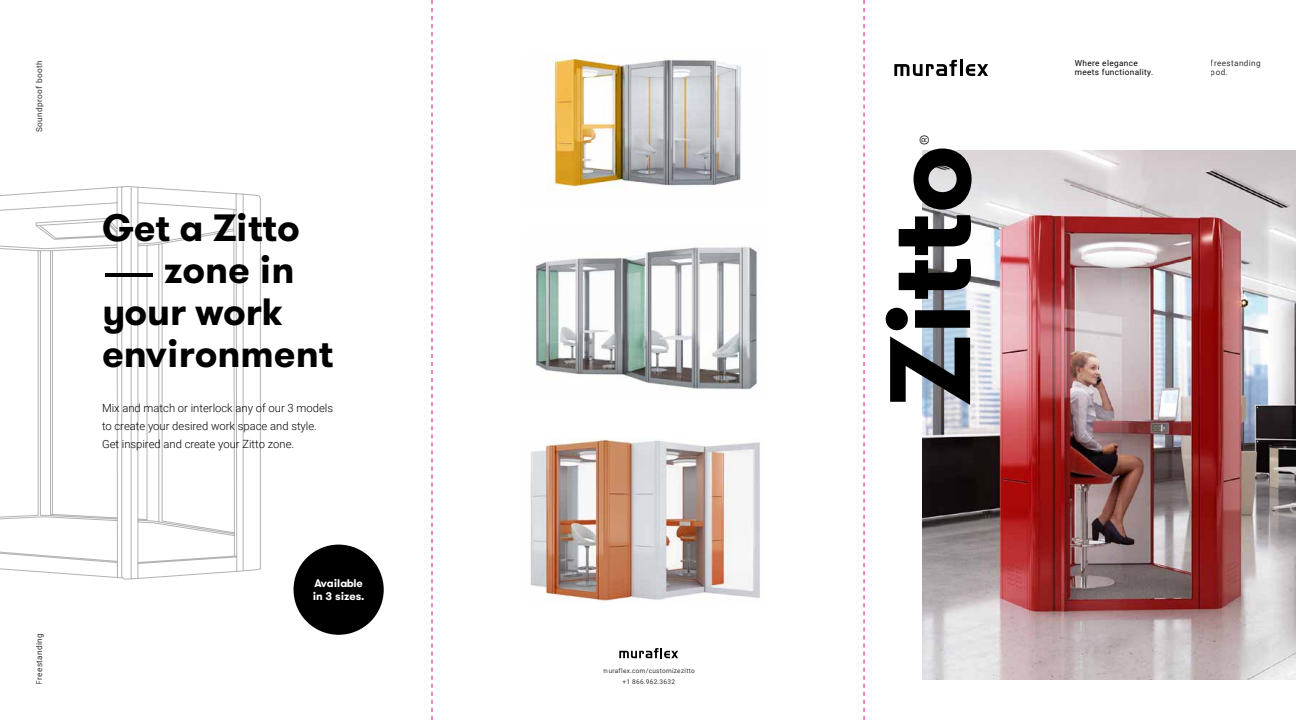
<style>
.page{position:relative;width:1296px;height:720px;background:#fff}
.page>*{position:absolute;margin:0;border:0;box-sizing:border-box;transform-origin:0 0}
.t1{font:700 114.2px "GT Walsheim";color:#000}
.t2{font:700 38px "GT Walsheim";color:#000}
.t3{font:300 12.5px "GT Walsheim";color:#000}
.t4{font:300 11.2px/18px "Roboto";color:#000}
.t5{font:700 11px/13.3px "GT Walsheim";color:#fff}
.t6{font:8.2px/9.5px "Roboto";letter-spacing:.04em;color:#000}
.t7{font:6.5px/11.8px "Roboto";letter-spacing:.04em;color:#000;text-align:center}
</style>
<div class="page">
<svg style="left:0;top:186px;width:260px;height:394px"></svg>
<svg style="left:894px;top:60px;width:63px;height:16px"></svg>
<hr style="left:960px;top:60px;width:3px;height:16px;background:#000">
<svg style="left:966px;top:64px;width:22px;height:12px"></svg>
<svg style="left:619px;top:648px;width:59px;height:10px"></svg>
<img style="left:923px;top:151px;width:373px;height:529px">
<img style="left:530px;top:439px;width:230px;height:162px">
<hr style="left:105px;top:273px;width:48px;height:4px;background:#000">
<div style="left:294px;top:545px;width:90px;height:90px;background:#000;border-radius:50%"></div>
<img style="left:535px;top:246px;width:222px;height:144px">
<img style="left:546px;top:52px;width:195px;height:138px">
<svg style="left:432px;top:0;width:1px;height:720px"></svg>
<svg style="left:864px;top:0;width:1px;height:720px"></svg>
<p class="t6" style="left:34px;top:132px;width:73px;rotate:-90deg">Soundproof booth</p>
<p class="t6" style="left:34px;top:685px;width:53px;rotate:-90deg">Freestanding</p>
<h2 class="t2" style="left:102px;top:203px;width:199px">Get a Zitto</h2>
<h2 class="t2" style="left:164px;top:245px;width:132px">zone in</h2>
<h2 class="t2" style="left:102px;top:287px;width:182px">your work</h2>
<h2 class="t2" style="left:102px;top:329px;width:233px">environment</h2>
<p class="t4" style="left:102px;top:399px;width:233px">Mix and match or interlock any of our 3 models to create your desired work space and style.<br>Get inspired and create your Zitto zone.</p>
<p class="t5" style="left:313px;top:576px;width:53px">Available in 3 sizes.</p>
<p class="t7" style="left:603px;top:664px;width:94px">muraflex.com/customizezitto +1 866.962.3632</p>
<p class="t3" style="left:916px;top:145px;width:12px;rotate:-90deg">®</p>
<h1 class="t1" style="left:856px;top:407px;width:264px;rotate:-90deg">Zitto</h1>
<p class="t6" style="left:1075px;top:58px;width:80px">Where elegance meets functionality.</p>
<p class="t6" style="left:1211px;top:58px;width:51px">freestanding pod.</p>
</div>
